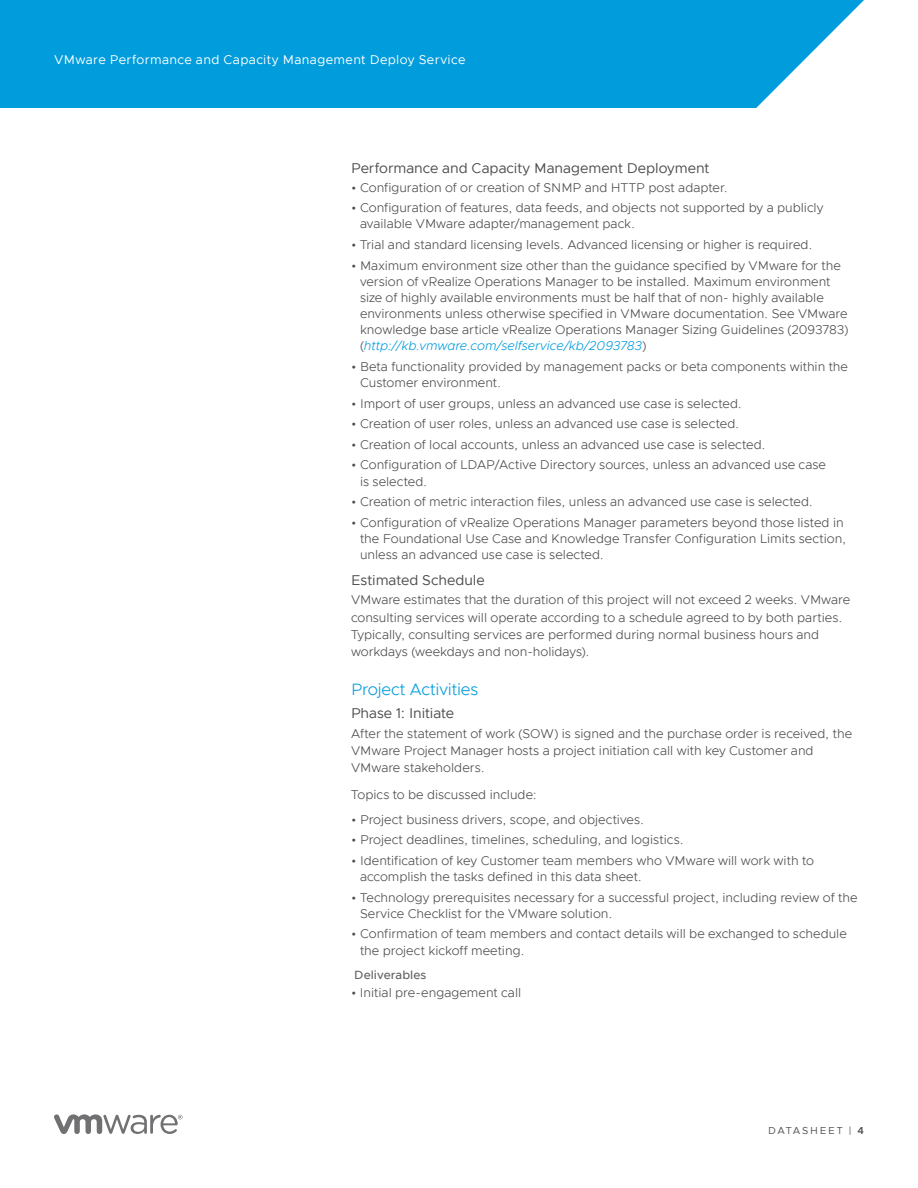
<style>
.page{position:relative;width:918px;height:1188px;background:#fff}
.page>*{position:absolute;margin:0;border:0;box-sizing:border-box;transform-origin:0 0}
._4a__SUBHEAD-1{font:300 16.5px "Metropolis";letter-spacing:-.01em;color:#009cdc}
._4a__SUBHEAD-2-85BLK{font:14.25px "Metropolis";color:#4b4c4d}
._3a__BODY_TEXT{font:300 12.75px/16.2px "Metropolis";color:#4b4c4d}
.t1{font:12.75px "Metropolis";letter-spacing:.03em;color:#fff}
._4a__SUBHEAD-3-gray{font:500 12px "Metropolis";letter-spacing:.005em;color:#636366}
.t2{font:10.2px "Metropolis";letter-spacing:.165em;color:#4b4c4d}
.s1{font-style:italic;color:#009cdc}
.s2{font-weight:600}
</style>
<div class="page">
<svg style="left:54px;top:1114px;width:129px;height:20px"></svg>
<div style="left:0;top:0;width:864px;height:108px;background:#009cdc"></div>
<p class="t1" style="left:54px;top:52px;width:413px">VMware Performance and Capacity Management Deploy Service</p>
<p class="_4a__SUBHEAD-2-85BLK" style="left:351px;top:160px;width:360px">Performance and Capacity Management Deployment</p>
<p class="_3a__BODY_TEXT" style="left:351px;top:179px;width:378px">• Configuration of or creation of SNMP and HTTP post adapter.</p>
<p class="_3a__BODY_TEXT" style="left:360px;top:200px;width:465px;text-indent:-9px">• Configuration of features, data feeds, and objects not supported by a publicly available VMware adapter/management pack.</p>
<p class="_3a__BODY_TEXT" style="left:351px;top:236px;width:463px">• Trial and standard licensing levels. Advanced licensing or higher is required.</p>
<p class="_3a__BODY_TEXT" style="left:360px;top:257px;width:490px;text-indent:-9px">• Maximum environment size other than the guidance specified by VMware for the version of vRealize Operations Manager to be installed. Maximum environment size of highly available environments must be half that of non- highly available environments unless otherwise specified in VMware documentation. See VMware knowledge base article vRealize Operations Manager Sizing Guidelines (2093783) (<span class="s1">http://kb.vmware.com/selfservice/kb/2093783</span>)</p>
<p class="_3a__BODY_TEXT" style="left:360px;top:358px;width:490px;text-indent:-9px">• Beta functionality provided by management packs or beta components within the<br>Customer environment.</p>
<p class="_3a__BODY_TEXT" style="left:351px;top:395px;width:392px">• Import of user groups, unless an advanced use case is selected.</p>
<p class="_3a__BODY_TEXT" style="left:351px;top:416px;width:390px">• Creation of user roles, unless an advanced use case is selected.</p>
<p class="_3a__BODY_TEXT" style="left:351px;top:436px;width:416px">• Creation of local accounts, unless an advanced use case is selected.</p>
<p class="_3a__BODY_TEXT" style="left:360px;top:457px;width:468px;text-indent:-9px">• Configuration of LDAP/Active Directory sources, unless an advanced use case is selected.</p>
<p class="_3a__BODY_TEXT" style="left:351px;top:494px;width:463px">• Creation of metric interaction files, unless an advanced use case is selected.</p>
<p class="_3a__BODY_TEXT" style="left:360px;top:514px;width:488px;text-indent:-9px">• Configuration of vRealize Operations Manager parameters beyond those listed in the Foundational Use Case and Knowledge Transfer Configuration Limits section, unless an advanced use case is selected.</p>
<p class="_4a__SUBHEAD-2-85BLK" style="left:351px;top:571px;width:135px">Estimated Schedule</p>
<p class="_3a__BODY_TEXT" style="left:351px;top:591px;width:501px;line-height:17.2px">VMware estimates that the duration of this project will not exceed 2 weeks. VMware consulting services will operate according to a schedule agreed to by both parties.<br>Typically, consulting services are performed during normal business hours and workdays (weekdays and non-holidays).</p>
<p class="_4a__SUBHEAD-1" style="left:351px;top:679px;width:129px">Project Activities</p>
<p class="_4a__SUBHEAD-2-85BLK" style="left:351px;top:705px;width:105px">Phase 1: Initiate</p>
<p class="_3a__BODY_TEXT" style="left:351px;top:725px;width:503px;line-height:17.2px">After the statement of work (SOW) is signed and the purchase order is received, the<br>VMware Project Manager hosts a project initiation call with key Customer and<br>VMware stakeholders.</p>
<p class="_3a__BODY_TEXT" style="left:351px;top:786px;width:187px">Topics to be discussed include:</p>
<p class="_3a__BODY_TEXT" style="left:351px;top:811px;width:295px">• Project business drivers, scope, and objectives.</p>
<p class="_3a__BODY_TEXT" style="left:351px;top:832px;width:334px">• Project deadlines, timelines, scheduling, and logistics.</p>
<p class="_3a__BODY_TEXT" style="left:360px;top:852px;width:455px;text-indent:-9px">• Identification of key Customer team members who VMware will work with to accomplish the tasks defined in this data sheet.</p>
<p class="_3a__BODY_TEXT" style="left:360px;top:889px;width:499px;text-indent:-9px">• Technology prerequisites necessary for a successful project, including review of the<br>Service Checklist for the VMware solution.</p>
<p class="_3a__BODY_TEXT" style="left:360px;top:926px;width:488px;text-indent:-9px">• Confirmation of team members and contact details will be exchanged to schedule the project kickoff meeting.</p>
<p class="_4a__SUBHEAD-3-gray" style="left:354px;top:967px;width:74px">Deliverables</p>
<p class="_3a__BODY_TEXT" style="left:351px;top:985px;width:172px">• Initial pre-engagement call</p>
<p class="t2" style="left:768px;top:1124px;width:97px">DATASHEET | <span class="s2">4</span></p>
</div>
